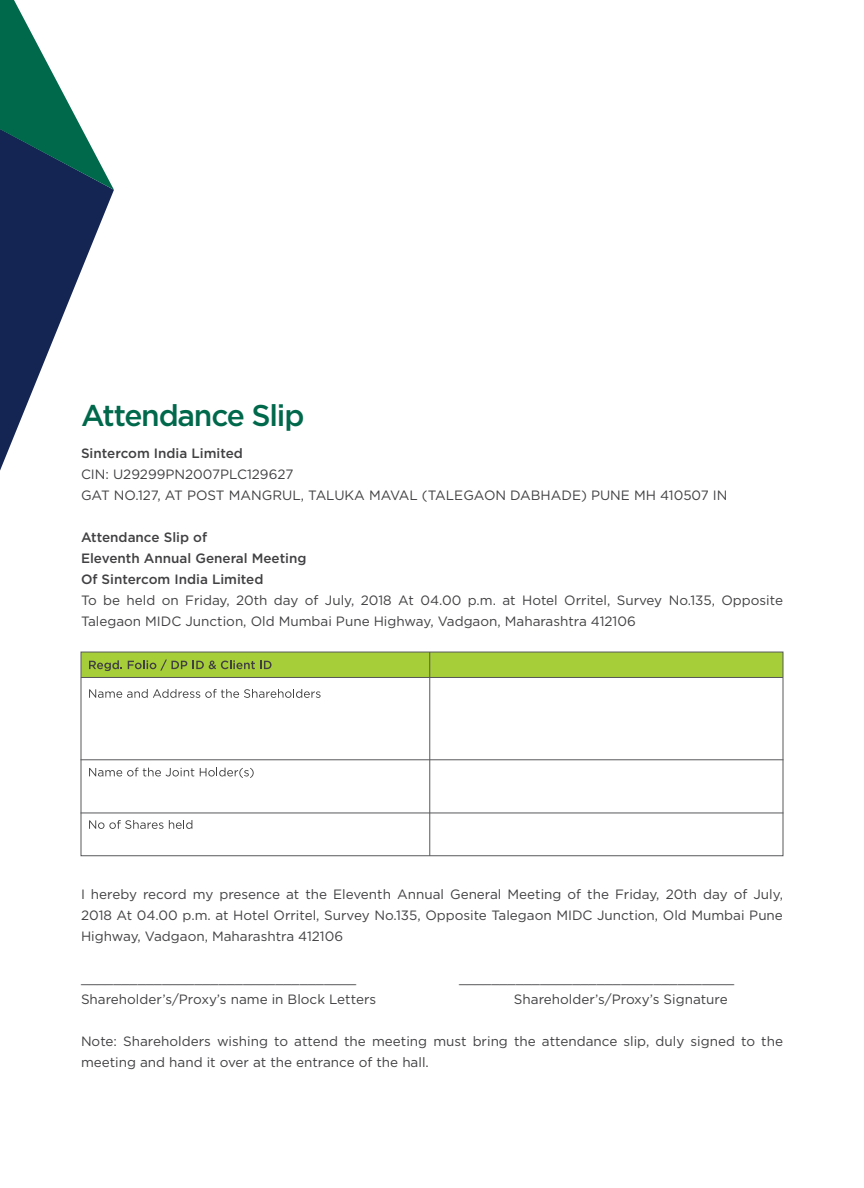
<style>
.page{position:relative;width:864px;height:1188px;background:#fff}
.page>*{position:absolute;margin:0;border:0;box-sizing:border-box;transform-origin:0 0}
.t1{font:500 30px "Gotham";letter-spacing:-.04em;color:#00684b}
.t2{font:13.5px/21px "Gotham";color:#414042}
.t3{font:500 13.5px/21px "Gotham";color:#414042}
</style>
<div class="page">
<svg style="left:0;top:0;width:114px;height:471px"></svg>
<div style="left:81px;top:652px;width:702px;height:26px;background:#a6ce39"></div>
<div style="left:81px;top:652px;width:702px;height:204px;border:1px solid #58595b"></div>
<hr style="left:81px;top:677px;width:702px;height:1px;background:#58595b">
<svg style="left:89px;top:660px;width:33px;height:11px"></svg>
<svg style="left:128px;top:660px;width:59px;height:11px"></svg>
<svg style="left:193px;top:660px;width:79px;height:9px"></svg>
<svg style="left:89px;top:689px;width:232px;height:9px"></svg>
<svg style="left:89px;top:768px;width:105px;height:9px"></svg>
<svg style="left:200px;top:768px;width:54px;height:10px"></svg>
<svg style="left:89px;top:820px;width:103px;height:9px"></svg>
<hr style="left:429px;top:652px;width:1px;height:204px;background:#58595b">
<hr style="left:81px;top:813px;width:702px;height:1px;background:#58595b">
<hr style="left:81px;top:759px;width:702px;height:1px;background:#58595b">
<h1 class="t1" style="left:81px;top:396px;width:225px">Attendance Slip</h1>
<p class="t3" style="left:81px;top:443px;width:163px">Sintercom India Limited</p>
<p class="t2" style="left:81px;top:464px;width:648px">CIN: U29299PN2007PLC129627<br>GAT NO.127, AT POST MANGRUL, TALUKA MAVAL (TALEGAON DABHADE) PUNE MH 410507 IN</p>
<p class="t3" style="left:81px;top:527px;width:227px">Attendance Slip of<br>Eleventh Annual General Meeting<br>Of Sintercom India Limited</p>
<p class="t2" style="left:81px;top:590px;width:704px">To be held on Friday, 20th day of July, 2018 At 04.00 p.m. at Hotel Orritel, Survey No.135, Opposite<br>Talegaon MIDC Junction, Old Mumbai Pune Highway, Vadgaon, Maharashtra 412106</p>
<p class="t2" style="left:81px;top:884px;width:704px;text-align:justify">I hereby record my presence at the Eleventh Annual General Meeting of the Friday, 20th day of July, 2018 At 04.00 p.m. at Hotel Orritel, Survey No.135, Opposite Talegaon MIDC Junction, Old Mumbai Pune Highway, Vadgaon, Maharashtra 412106</p>
<p class="t2" style="left:81px;top:968px;width:277px">__________________________________</p>
<p class="t2" style="left:459px;top:968px;width:277px">__________________________________</p>
<p class="t2" style="left:81px;top:989px;width:297px">Shareholder’s/Proxy’s name in Block Letters</p>
<p class="t2" style="left:514px;top:989px;width:215px">Shareholder’s/Proxy’s Signature</p>
<p class="t2" style="left:81px;top:1031px;width:704px">Note: Shareholders wishing to attend the meeting must bring the attendance slip, duly signed to the meeting and hand it over at the entrance of the hall.</p>
</div>
